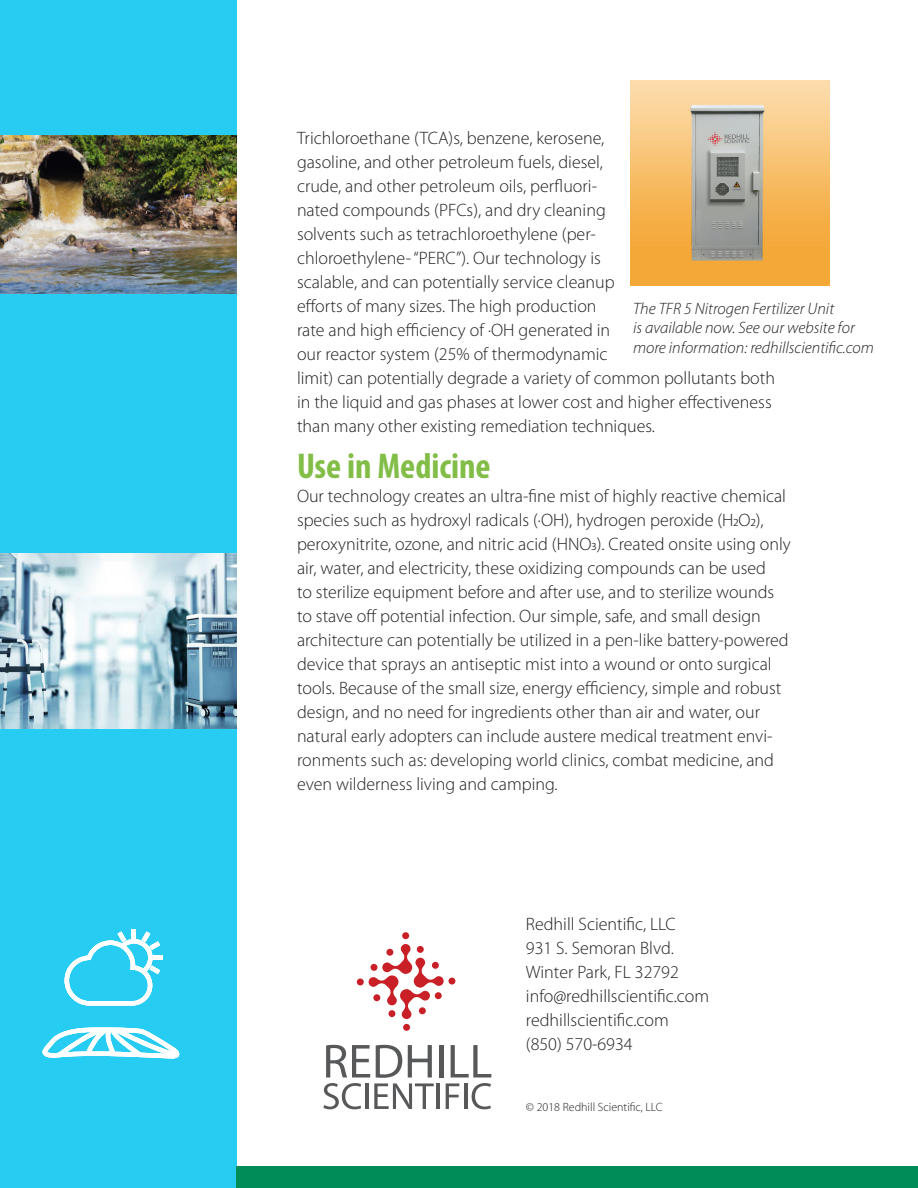
<style>
.page{position:relative;width:918px;height:1188px;background:#fff}
.page>*{position:absolute;margin:0;border:0;box-sizing:border-box;transform-origin:0 0}
.Body_Text{font:700 condensed 36px "Myriad Pro";color:#82be47}
.Body_Text-2{font:300 18px/24px "Myriad Pro";color:#231f20}
.Body_Text-3{font:italic 300 16.5px/19.8px "Myriad Pro";color:#231f20}
.Body_Text-4{font:300 12px "Myriad Pro";color:#231f20}
</style>
<div class="page">
<svg style="left:357px;top:932px;width:98px;height:99px"></svg>
<hr style="left:439px;top:1045px;width:4px;height:33px;background:#57585a">
<svg style="left:323px;top:1045px;width:111px;height:64px"></svg>
<hr style="left:437px;top:1083px;width:3px;height:26px;background:#57585a">
<svg style="left:446px;top:1045px;width:45px;height:64px"></svg>
<div style="left:0;top:0;width:236px;height:1188px;background:#26ccf2"></div>
<div style="left:153px;top:955px;width:10px;height:5px;background:#fff"></div>
<svg style="left:42px;top:1027px;width:138px;height:31px"></svg>
<svg style="left:65px;top:929px;width:95px;height:77px"></svg>
<img style="left:631px;top:81px;width:199px;height:205px">
<img style="left:0;top:135px;width:237px;height:159px">
<img style="left:0;top:554px;width:236px;height:174px">
<div style="left:237px;top:1166px;width:681px;height:22px;background:#008c59"></div>
<p class="Body_Text-2" style="left:297px;top:126px;width:480px">Trichloroethane (TCA)s, benzene, kerosene,<br>gasoline, and other petroleum fuels, diesel,<br>crude, and other petroleum oils, perfluori-<br>nated compounds (PFCs), and dry cleaning<br>solvents such as tetrachloroethylene (per-<br>chloroethylene- “PERC”). Our technology is<br>scalable, and can potentially service cleanup<br>efforts of many sizes. The high production<br>rate and high efficiency of ∙OH generated in<br>our reactor system (25% of thermodynamic<br>limit) can potentially degrade a variety of common pollutants both in the liquid and gas phases at lower cost and higher effectiveness than many other existing remediation techniques.</p>
<p class="Body_Text" style="left:297px;top:443px;width:195px">Use in Medicine</p>
<p class="Body_Text-2" style="left:297px;top:484px;width:495px">Our technology creates an ultra-fine mist of highly reactive chemical species such as hydroxyl radicals (∙OH), hydrogen peroxide (H2O2), peroxynitrite, ozone, and nitric acid (HNO3). Created onsite using only air, water, and electricity, these oxidizing compounds can be used<br>to sterilize equipment before and after use, and to sterilize wounds to stave off potential infection. Our simple, safe, and small design architecture can potentially be utilized in a pen-like battery-powered device that sprays an antiseptic mist into a wound or onto surgical tools. Because of the small size, energy efficiency, simple and robust design, and no need for ingredients other than air and water, our natural early adopters can include austere medical treatment envi&shy;ronments such as: developing world clinics, combat medicine, and even wilderness living and camping.</p>
<p class="Body_Text-3" style="left:633px;top:299px;width:203px">The TFR 5 Nitrogen Fertilizer Unit</p>
<p class="Body_Text-3" style="left:633px;top:319px;width:242px">is available now. See our website for more information: redhillscientific.com</p>
<p class="Body_Text-2" style="left:526px;top:912px;width:151px">Redhill Scientific, LLC</p>
<p class="Body_Text-2" style="left:526px;top:936px;width:149px">931 S. Semoran Blvd.</p>
<p class="Body_Text-2" style="left:526px;top:960px;width:185px">Winter Park, FL 32792 info@redhillscientific.com</p>
<p class="Body_Text-2" style="left:526px;top:1008px;width:144px">redhillscientific.com</p>
<p class="Body_Text-2" style="left:526px;top:1032px;width:108px">(850) 570-6934</p>
<p class="Body_Text-4" style="left:526px;top:1100px;width:138px">© 2018 Redhill Scientific, LLC</p>
</div>
